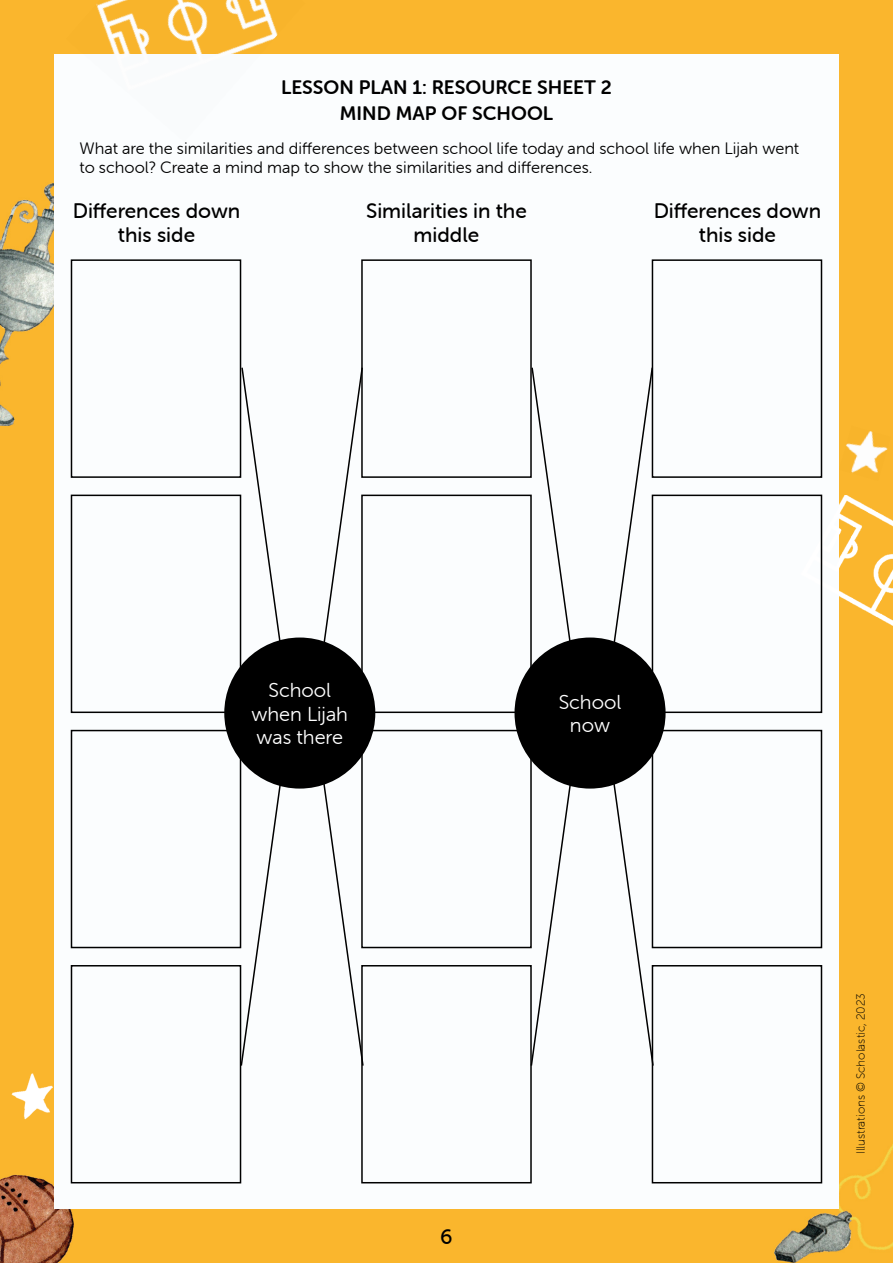
<style>
.page{position:relative;width:893px;height:1263px;background:#fab62d}
.page>*{position:absolute;margin:0;border:0;box-sizing:border-box;transform-origin:0 0}
.t1{font:21px/24.2px "Museo Sans Rounded 500";color:#000;text-align:center}
.t2{font:20.1px/23.1px "Museo Sans Rounded 300";color:#fff;text-align:center}
.t3{font:19.5px/25.5px "Museo Sans Rounded 700";color:#000;text-align:center}
.t4{font:16.5px/19px "Museo Sans Rounded 300";color:#000}
.t5{font:12px "Museo Sans Rounded 100";color:#000}
</style>
<div class="page">
<img style="left:774px;top:1144px;width:119px;height:119px">
<img style="left:0;top:1174px;width:74px;height:89px">
<img style="left:0;top:183px;width:54px;height:243px">
<div style="left:54px;top:54px;width:785px;height:1155px;background:#fbfdfe"></div>
<img style="left:822px;top:495px;width:71px;height:157px">
<img style="left:96px;top:0;width:182px;height:54px">
<img style="left:12px;top:1074px;width:40px;height:45px">
<img style="left:846px;top:431px;width:42px;height:42px">
<div style="left:71px;top:259px;width:170px;height:219px;border:2px solid #000"></div>
<div style="left:71px;top:495px;width:170px;height:218px;border:2px solid #000"></div>
<div style="left:71px;top:730px;width:170px;height:218px;border:2px solid #000"></div>
<div style="left:71px;top:965px;width:170px;height:218px;border:2px solid #000"></div>
<div style="left:361px;top:259px;width:171px;height:219px;border:2px solid #000"></div>
<div style="left:361px;top:495px;width:171px;height:218px;border:2px solid #000"></div>
<div style="left:361px;top:730px;width:171px;height:218px;border:2px solid #000"></div>
<div style="left:361px;top:965px;width:171px;height:218px;border:2px solid #000"></div>
<div style="left:652px;top:259px;width:170px;height:219px;border:2px solid #000"></div>
<div style="left:652px;top:495px;width:170px;height:218px;border:2px solid #000"></div>
<div style="left:652px;top:730px;width:170px;height:218px;border:2px solid #000"></div>
<div style="left:652px;top:965px;width:170px;height:218px;border:2px solid #000"></div>
<div style="left:224px;top:637px;width:151px;height:151px;background:#000;border-radius:50%"></div>
<div style="left:514px;top:637px;width:152px;height:151px;background:#000;border-radius:50%"></div>
<svg style="left:240px;top:366px;width:43px;height:288px"></svg>
<svg style="left:530px;top:366px;width:43px;height:288px"></svg>
<svg style="left:321px;top:366px;width:43px;height:288px"></svg>
<svg style="left:611px;top:366px;width:43px;height:288px"></svg>
<svg style="left:240px;top:779px;width:42px;height:288px"></svg>
<svg style="left:530px;top:779px;width:42px;height:288px"></svg>
<svg style="left:322px;top:779px;width:43px;height:288px"></svg>
<svg style="left:612px;top:779px;width:43px;height:288px"></svg>
<p class="t3" style="left:281px;top:75px;width:332px">LESSON PLAN 1: RESOURCE SHEET 2<br>MIND MAP OF SCHOOL</p>
<p class="t4" style="left:80px;top:138px;width:721px">What are the similarities and differences between school life today and school life when Lijah went to school? Create a mind map to show the similarities and differences.</p>
<p class="t1" style="left:73px;top:199px;width:169px">Differences down this side</p>
<p class="t1" style="left:366px;top:199px;width:162px">Similarities in the middle</p>
<p class="t1" style="left:654px;top:199px;width:169px">Differences down this side</p>
<p class="t2" style="left:251px;top:679px;width:98px">School when Lijah was there</p>
<p class="t2" style="left:559px;top:691px;width:64px">School now</p>
<p class="t1" style="left:440px;top:1225px;width:14px">6</p>
<p class="t5" style="left:854px;top:1154px;width:163px;rotate:-90deg">Illustrations © Scholastic, 2023</p>
</div>
